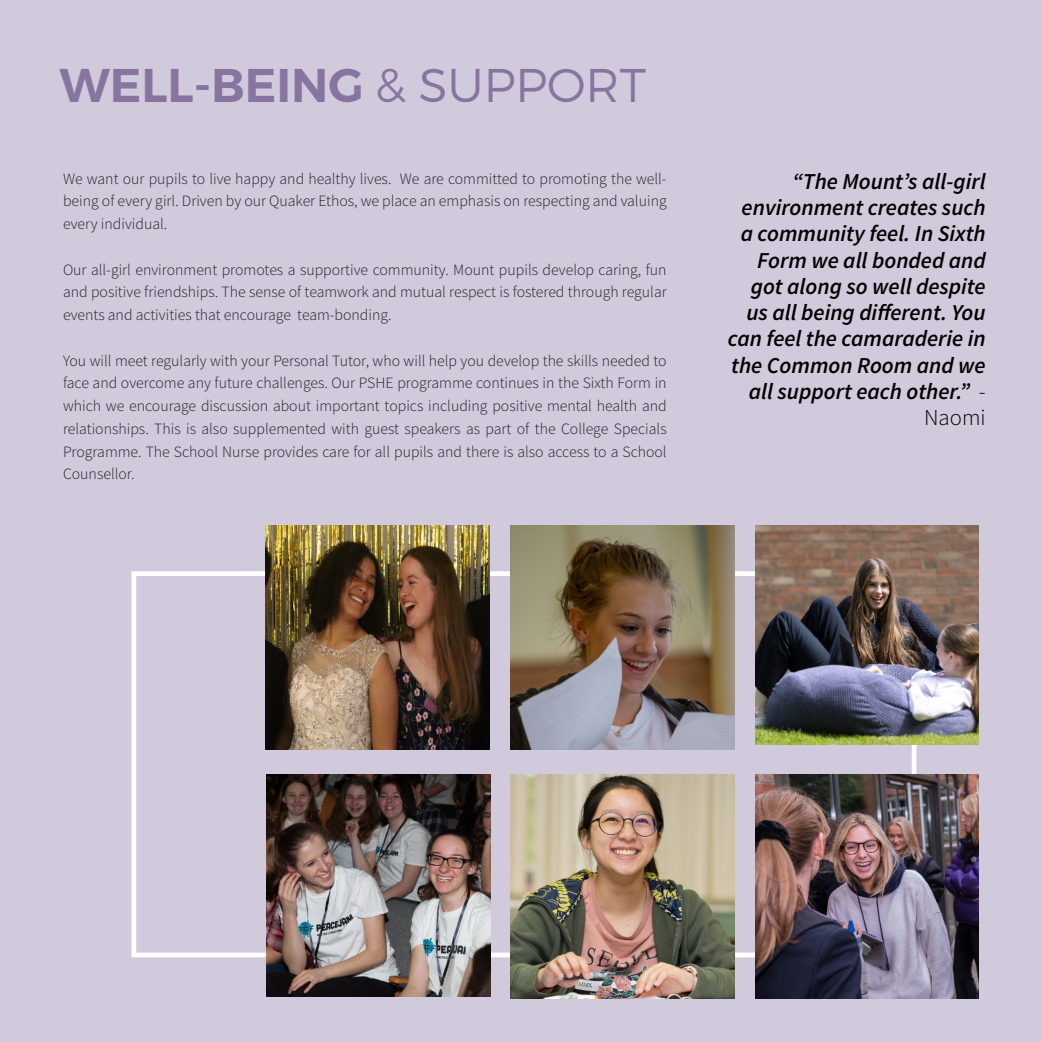
<style>
.page{position:relative;width:1042px;height:1042px;background:#d1cadd}
.page>*{position:absolute;margin:0;border:0;box-sizing:border-box;transform-origin:0 0}
.t1{font:47.25px "Trueno S Bd";color:#87749f}
.t2{font:italic 600 22.75px/26.2px "Source Sans Pro";color:#000;text-align:right}
.t3{font:300 15.75px/22.8px "Source Sans Pro";color:#231f20;text-align:justify}
.s1{font-family:"Trueno Lt"}
.s2{font-weight:300;font-style:normal}
</style>
<div class="page">
<img style="left:755px;top:526px;width:224px;height:219px">
<img style="left:510px;top:526px;width:224px;height:224px">
<img style="left:266px;top:526px;width:224px;height:224px">
<img style="left:510px;top:774px;width:224px;height:224px">
<img style="left:755px;top:774px;width:224px;height:224px">
<img style="left:266px;top:774px;width:224px;height:222px">
<p class="t1" style="left:60px;top:56px;width:588px">WELL-BEING <span class="s1">&amp; SUPPORT</span></p>
<p class="t3" style="left:63px;top:167px;width:605px">We want our pupils to live happy and healthy lives. We are committed to promoting the well&shy;being of every girl. Driven by our Quaker Ethos, we place an emphasis on respecting and valuing every individual.</p>
<p class="t3" style="left:63px;top:258px;width:605px">Our all-girl environment promotes a supportive community. Mount pupils develop caring, fun and positive friendships. The sense of teamwork and mutual respect is fostered through regular events and activities that encourage team-bonding.</p>
<p class="t3" style="left:63px;top:349px;width:605px">You will meet regularly with your Personal Tutor, who will help you develop the skills needed to face and overcome any future challenges. Our PSHE programme continues in the Sixth Form in which we encourage discussion about important topics including positive mental health and relationships. This is also supplemented with guest speakers as part of the College Specials Programme. The School Nurse provides care for all pupils and there is also access to a School Counsellor.</p>
<p class="t2" style="left:728px;top:168px;width:259px">“The Mount’s all-girl environment creates such a community feel. In Sixth<br>Form we all bonded and got along so well despite us all being different. You can feel the camaraderie in the Common Room and we all support each other.” <span class="s2">-<br>Naomi</span></p>
</div>
